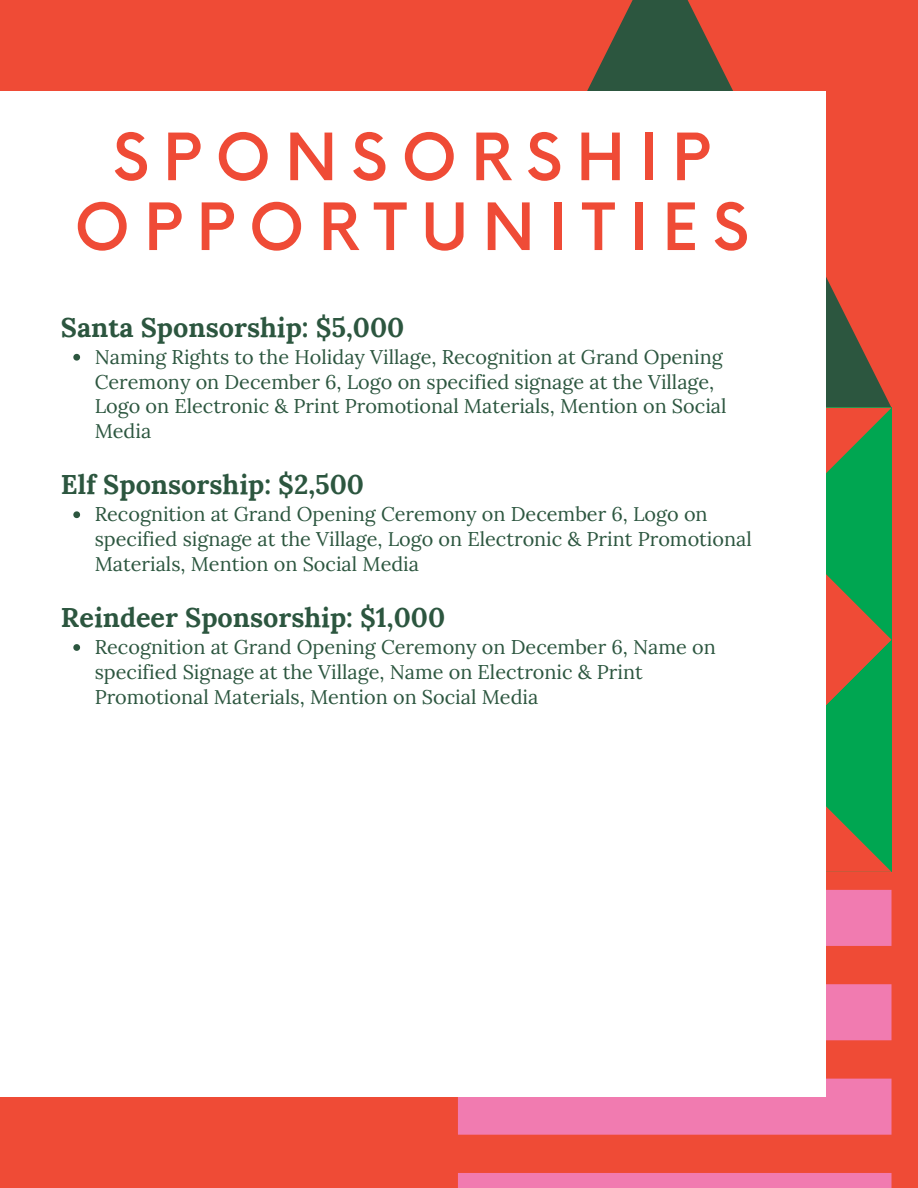
<style>
.page{position:relative;width:918px;height:1188px;background:#ef4b36}
.page>*{position:absolute;margin:0;border:0;box-sizing:border-box;transform-origin:0 0}
.t1{font:500 63.45px/69.9px "Now";letter-spacing:.22em;color:#ef4b36;text-align:center}
.t2{font:700 27px "Lora";color:#2c563f}
.t3{font:19.8px/24.8px "Lora";color:#2c563f}
</style>
<div class="page">
<svg style="left:458px;top:871px;width:433px;height:317px;fill:#f17bb0"></svg>
<svg style="left:429px;top:0;width:462px;height:407px"></svg>
<svg style="left:854px;top:408px;width:37px;height:37px"></svg>
<svg style="left:853px;top:834px;width:38px;height:37px"></svg>
<svg style="left:826px;top:445px;width:66px;height:389px;fill:#00a651"></svg>
<div style="left:0;top:92px;width:826px;height:1004px;background:#fff"></div>
<svg style="left:73px;top:354px;width:7px;height:7px"></svg>
<svg style="left:73px;top:511px;width:7px;height:7px"></svg>
<svg style="left:73px;top:644px;width:7px;height:7px"></svg>
<h2 class="t1" style="left:74px;top:126px;width:676px">SPONSORSHIP<br>OPPORTUNITIES</h2>
<p class="t2" style="left:61px;top:310px;width:345px">Santa Sponsorship: $5,000</p>
<h1 class="t3" style="left:95px;top:344px;width:633px">Naming Rights to the Holiday Village, Recognition at Grand Opening Ceremony on December 6, Logo on specified signage at the Village, Logo on Electronic &amp; Print Promotional Materials, Mention on Social Media</h1>
<h2 class="t2" style="left:61px;top:467px;width:305px">Elf Sponsorship: $2,500</h2>
<p class="t3" style="left:95px;top:502px;width:659px">Recognition at Grand Opening Ceremony on December 6, Logo on specified signage at the Village, Logo on Electronic &amp; Print Promotional<br>Materials, Mention on Social Media</p>
<h2 class="t2" style="left:61px;top:600px;width:386px">Reindeer Sponsorship: $1,000</h2>
<p class="t3" style="left:95px;top:635px;width:623px">Recognition at Grand Opening Ceremony on December 6, Name on specified Signage at the Village, Name on Electronic &amp; Print<br>Promotional Materials, Mention on Social Media</p>
</div>
